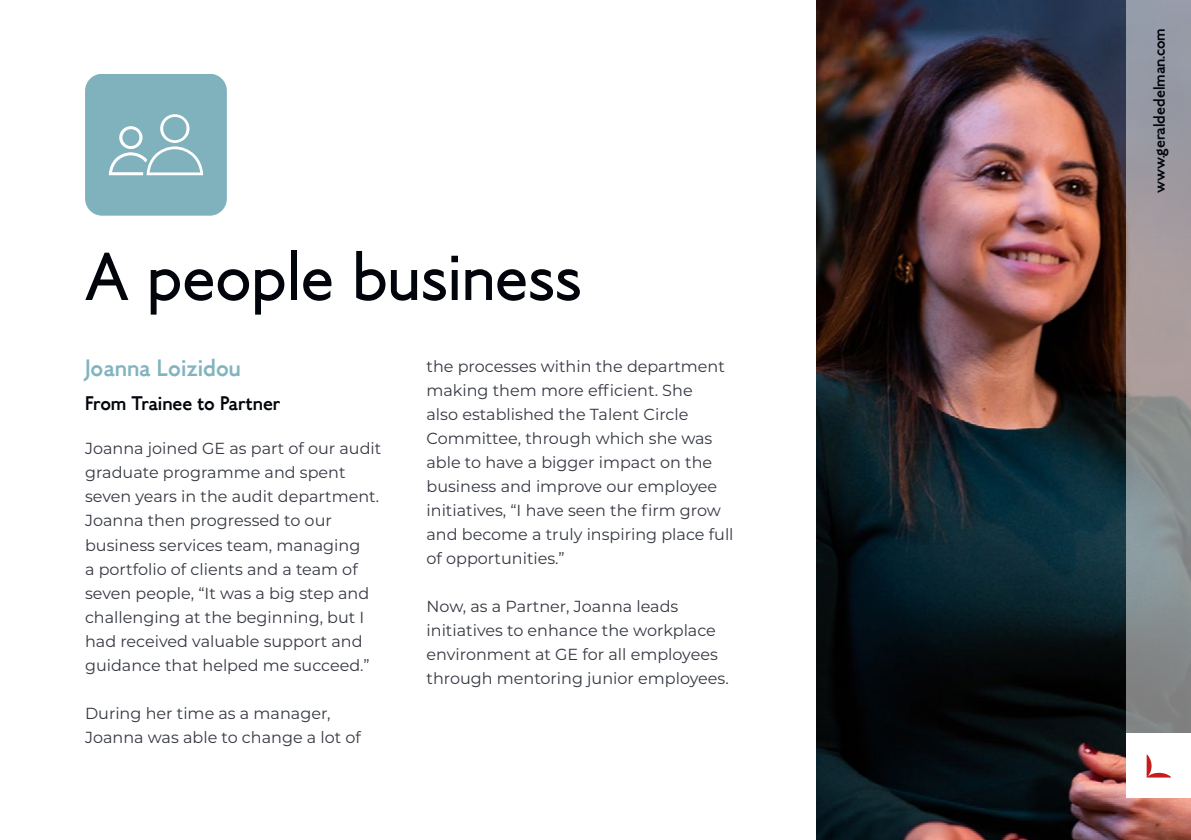
<style>
.page{position:relative;width:1191px;height:840px;background:#fff}
.page>*{position:absolute;margin:0;border:0;box-sizing:border-box;transform-origin:0 0}
.t1{font:68px "MTT Roma";color:#01040a}
.t2{font:500 24px "MTT Roma";color:#81b4bf}
.t3{font:500 20px "MTT Roma";color:#01040a}
.t4{font:16px/24px "Montserrat";color:#353842}
.t5{font:500 16px "MTT Roma";color:#01040a}
</style>
<div class="page">
<img style="left:816px;top:0;width:375px;height:839px">
<svg style="left:85px;top:74px;width:142px;height:141px;background:#88b6c1"></svg>
<svg style="left:1126px;top:0;width:65px;height:732px;background:#949498"></svg>
<div style="left:1126px;top:732px;width:65px;height:65px;background:#fff"></div>
<svg style="left:1146px;top:754px;width:25px;height:23px"></svg>
<h1 class="t1" style="left:85px;top:232px;width:498px">A people business</h1>
<h2 class="t2" style="left:85px;top:352px;width:157px">Joanna Loizidou</h2>
<p class="t3" style="left:85px;top:390px;width:197px">From Trainee to Partner</p>
<p class="t4" style="left:85px;top:436px;width:298px">Joanna joined GE as part of our audit graduate programme and spent seven years in the audit department.<br>Joanna then progressed to our business services team, managing<br>a portfolio of clients and a team of seven people, “It was a big step and challenging at the beginning, but I had received valuable support and guidance that helped me succeed.”</p>
<p class="t4" style="left:85px;top:700px;width:277px">During her time as a manager,<br>Joanna was able to change a lot of</p>
<p class="t4" style="left:426px;top:353px;width:308px">the processes within the department making them more efficient. She<br>also established the Talent Circle Committee, through which she was able to have a bigger impact on the business and improve our employee initiatives, “I have seen the firm grow and become a truly inspiring place full of opportunities.”</p>
<p class="t4" style="left:426px;top:593px;width:304px">Now, as a Partner, Joanna leads initiatives to enhance the workplace environment at GE for all employees through mentoring junior employees.</p>
<p class="t5" style="left:1149px;top:193px;width:166px;rotate:-90deg">www.geraldedelman.com</p>
</div>
